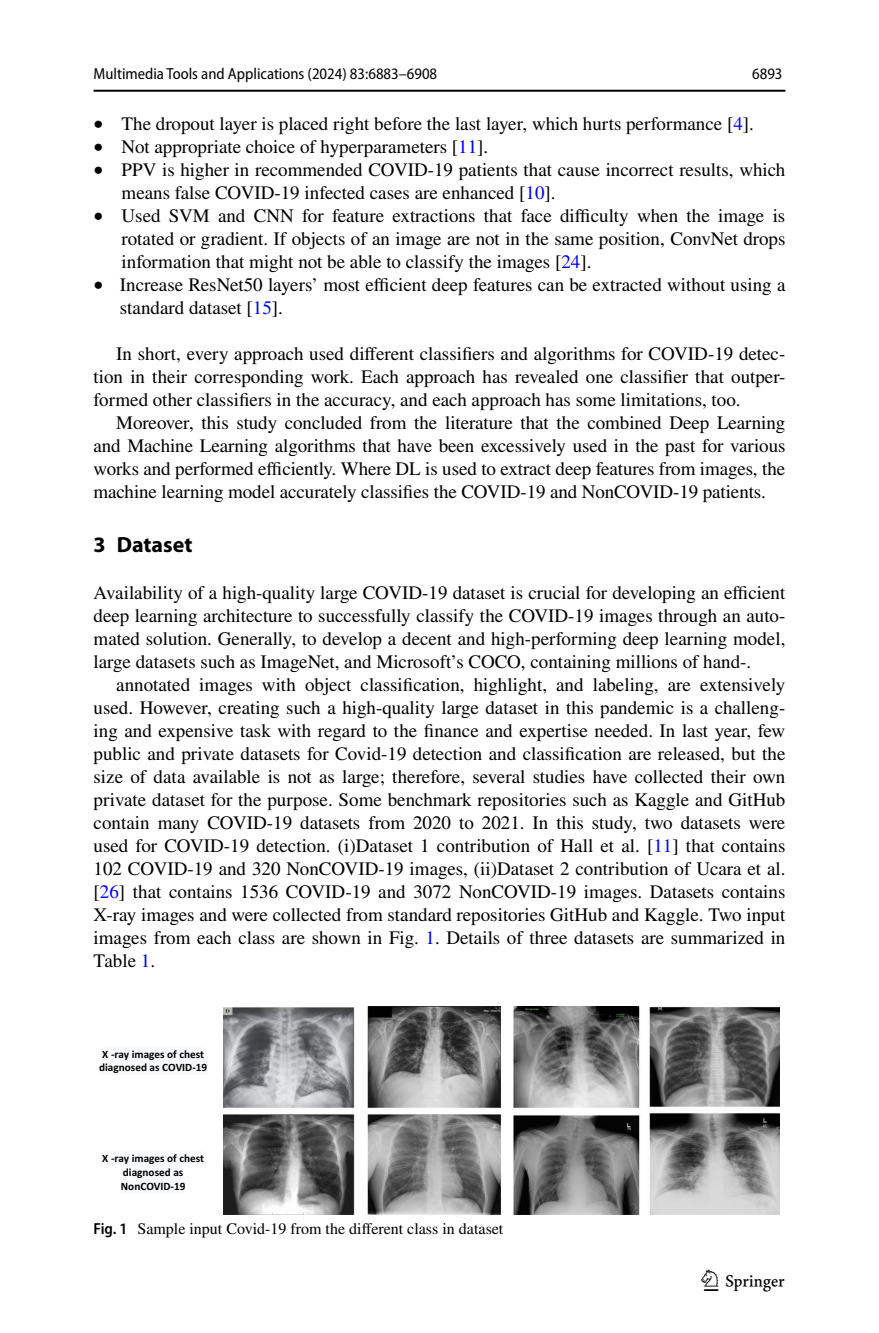
<style>
.page{position:relative;width:879px;height:1333px;background:#fff}
.page>*{position:absolute;margin:0;border:0;box-sizing:border-box;transform-origin:0 0}
.t1{font:30px "Springnew Regular 5";color:#000}
.t2{font:700 22px "Myriad Pro";color:#000}
.t3{font:19px/23px "STIX";color:#000;text-align:justify}
.t4{font:16px "STIX";color:#000}
.t5{font:semi-condensed 16px "Myriad Pro";color:#000}
.t6{font:700 11.2px/13.8px "Calibri";color:#000}
.s1{font-size:18.8px}
.s2{color:#00f}
.s3{font-family:"Myriad Pro";font-weight:600;font-stretch:semi-condensed}
</style>
<div class="page">
<hr style="left:94px;top:90px;width:691px;height:2px;background:#000">
<img style="left:223px;top:1006px;width:557px;height:208px">
<div style="left:102px;top:1046px;width:102px;height:14px;background:#f8f9fa"></div>
<div style="left:99px;top:1060px;width:108px;height:14px;background:#f8f9fa"></div>
<div style="left:102px;top:1151px;width:102px;height:13px;background:#f8f9fa"></div>
<div style="left:123px;top:1165px;width:60px;height:13px;background:#f8f9fa"></div>
<div style="left:121px;top:1178px;width:64px;height:14px;background:#f8f9fa"></div>
<p class="t5" style="left:94px;top:65px;width:345px">Multimedia Tools and Applications (2024) 83:6883–6908</p>
<p class="t5" style="left:752px;top:65px;width:32px">6893</p>
<p class="t3" style="left:94px;top:113px;width:662px"><span class="s1">•</span> The dropout layer is placed right before the last layer, which hurts performance [<span class="s2">4</span>].</p>
<p class="t3" style="left:94px;top:136px;width:396px"><span class="s1">•</span> Not appropriate choice of hyperparameters [<span class="s2">11</span>].</p>
<p class="t3" style="left:122px;top:159px;width:665px;text-indent:-28px"><span class="s1">•</span> PPV is higher in recommended COVID-19 patients that cause incorrect results, which means false COVID-19 infected cases are enhanced [<span class="s2">10</span>].</p>
<p class="t3" style="left:122px;top:205px;width:665px;text-indent:-28px"><span class="s1">•</span> Used SVM and CNN for feature extractions that face difficulty when the image is rotated or gradient. If objects of an image are not in the same position, ConvNet drops information that might not be able to classify the images [<span class="s2">24</span>].</p>
<p class="t3" style="left:120px;top:274px;width:667px;text-indent:-26px"><span class="s1">•</span> Increase ResNet50 layers’ most efficient deep features can be extracted without using a standard dataset [<span class="s2">15</span>].</p>
<p class="t3" style="left:94px;top:343px;width:693px;text-indent:23px">In short, every approach used different classifiers and algorithms for COVID-19 detec&shy;tion in their corresponding work. Each approach has revealed one classifier that outper&shy;formed other classifiers in the accuracy, and each approach has some limitations, too.</p>
<p class="t3" style="left:94px;top:412px;width:693px;text-indent:23px">Moreover, this study concluded from the literature that the combined Deep Learning and Machine Learning algorithms that have been excessively used in the past for various works and performed efficiently. Where DL is used to extract deep features from images, the machine learning model accurately classifies the COVID-19 and NonCOVID-19 patients.</p>
<p class="t2" style="left:94px;top:530px;width:100px">3 Dataset</p>
<p class="t3" style="left:94px;top:582px;width:693px">Availability of a high-quality large COVID-19 dataset is crucial for developing an efficient deep learning architecture to successfully classify the COVID-19 images through an auto&shy;mated solution. Generally, to develop a decent and high-performing deep learning model, large datasets such as ImageNet, and Microsoft’s COCO, containing millions of hand-.</p>
<p class="t3" style="left:94px;top:674px;width:693px;text-indent:23px">annotated images with object classification, highlight, and labeling, are extensively used. However, creating such a high-quality large dataset in this pandemic is a challeng&shy;ing and expensive task with regard to the finance and expertise needed. In last year, few public and private datasets for Covid-19 detection and classification are released, but the size of data available is not as large; therefore, several studies have collected their own private dataset for the purpose. Some benchmark repositories such as Kaggle and GitHub contain many COVID-19 datasets from 2020 to 2021. In this study, two datasets were used for COVID-19 detection. (i)Dataset 1 contribution of Hall et al. [<span class="s2">11</span>] that contains 102 COVID-19 and 320 NonCOVID-19 images, (ii)Dataset 2 contribution of Ucara et al. [<span class="s2">26</span>] that contains 1536 COVID-19 and 3072 NonCOVID-19 images. Datasets contains X-ray images and were collected from standard repositories GitHub and Kaggle. Two input images from each class are shown in Fig. <span class="s2">1</span>. Details of three datasets are summarized in Table <span class="s2">1</span>.</p>
<p class="t6" style="left:99px;top:1046px;width:110px">X -ray images of chest diagnosed as COVID-19</p>
<p class="t6" style="left:102px;top:1151px;width:103px;text-align:center">X -ray images of chest diagnosed as<br>NonCOVID-19</p>
<p class="t4" style="left:94px;top:1217px;width:411px"><span class="s3">Fig. 1</span> Sample input Covid-19 from the different class in dataset</p>
<h1 class="t1" style="left:704px;top:1269px;width:83px">1 3</h1>
</div>
